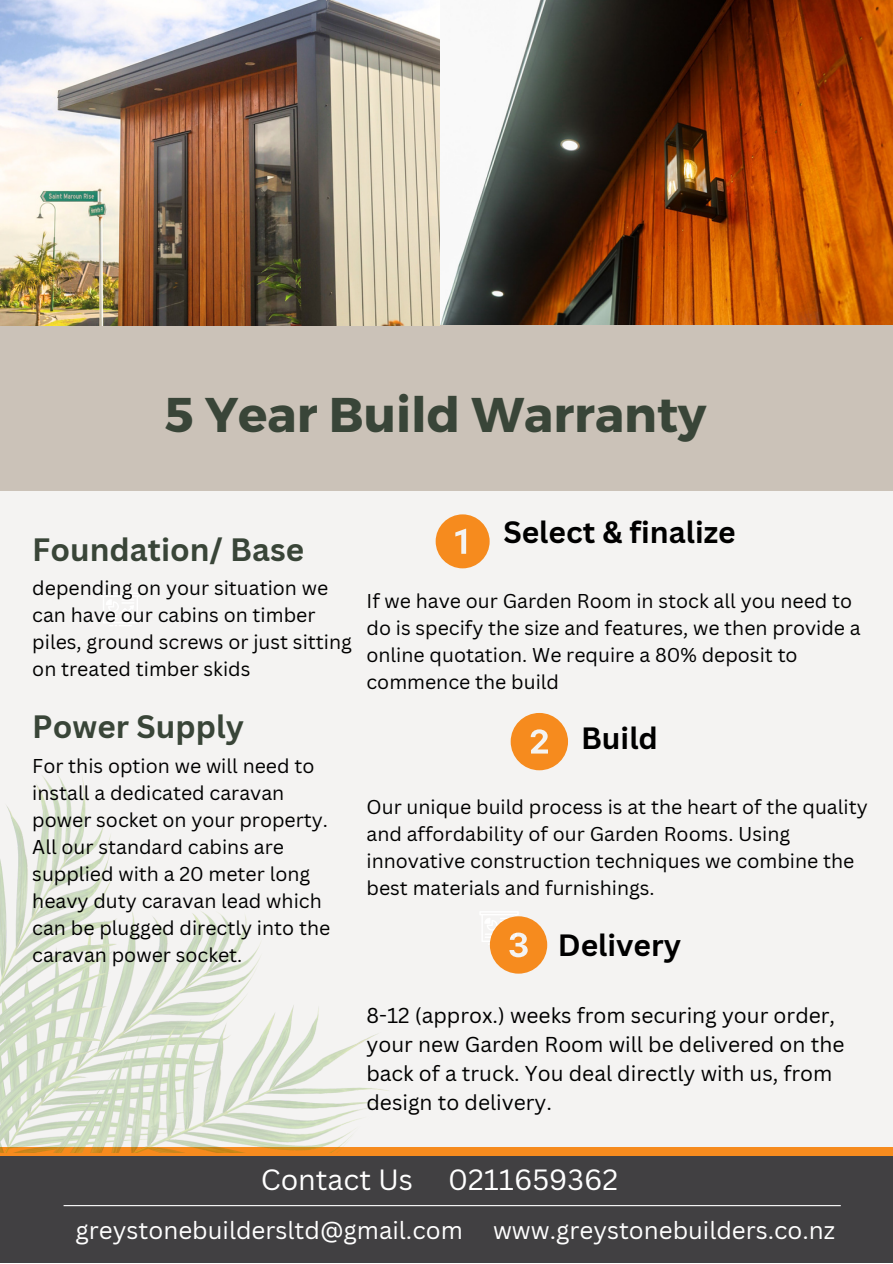
<style>
.page{position:relative;width:893px;height:1264px;background:#fff}
.page>*{position:absolute;margin:0;border:0;box-sizing:border-box;transform-origin:0 0}
.t1{font:700 48.75px "Montserrat";color:#394538}
.t2{font:700 31.5px "Canva Sans";color:#394538}
.t3{font:700 30px "Canva Sans";color:#000}
.t4{font:28.5px "Canva Sans";color:#fff}
.t5{font:24.15px "Canva Sans";color:#fff}
.t6{font:21px/29.2px "Canva Sans";color:#000}
.t7{font:19.5px/27px "Canva Sans";color:#000}
</style>
<div class="page">
<div style="left:0;top:0;width:892px;height:1262px;background:#f4f3f2"></div>
<svg style="left:101px;top:593px;width:39px;height:33px"></svg>
<svg style="left:435px;top:514px;width:54px;height:54px"></svg>
<svg style="left:510px;top:713px;width:58px;height:57px"></svg>
<svg style="left:480px;top:911px;width:67px;height:62px"></svg>
<div style="left:0;top:1148px;width:892px;height:114px;background:#414042"></div>
<div style="left:0;top:1147px;width:892px;height:8px;background:#f68b1e"></div>
<div style="left:0;top:320px;width:892px;height:171px;background:#cbc2b8"></div>
<img style="left:0;top:0;width:892px;height:325px">
<hr style="left:64px;top:1204px;width:776px;height:2px;background:#fff">
<img style="left:0;top:773px;width:388px;height:379px">
<p class="t1" style="left:165px;top:382px;width:543px">5 Year Build Warranty</p>
<p class="t2" style="left:32px;top:527px;width:273px">Foundation/ Base</p>
<p class="t7" style="left:32px;top:574px;width:321px">depending on your situation we can have our cabins on timber piles, ground screws or just sitting on treated timber skids</p>
<p class="t2" style="left:32px;top:704px;width:213px">Power Supply</p>
<p class="t7" style="left:32px;top:751px;width:299px">For this option we will need to install a dedicated caravan power socket on your property.<br>All our standard cabins are supplied with a 20 meter long heavy duty caravan lead which can be plugged directly into the caravan power socket.</p>
<p class="t3" style="left:503px;top:511px;width:234px">Select &amp; finalize</p>
<p class="t7" style="left:366px;top:587px;width:496px">If we have our Garden Room in stock all you need to do is specify the size and features, we then provide a online quotation. We require a 80% deposit to commence the build</p>
<p class="t3" style="left:581px;top:716px;width:78px">Build</p>
<p class="t7" style="left:366px;top:793px;width:502px">Our unique build process is at the heart of the quality and affordability of our Garden Rooms. Using innovative construction techniques we combine the best materials and furnishings.</p>
<p class="t3" style="left:558px;top:924px;width:125px">Delivery</p>
<p class="t6" style="left:366px;top:999px;width:479px">8-12 (approx.) weeks from securing your order, your new Garden Room will be delivered on the back of a truck. You deal directly with us, from design to delivery.</p>
<p class="t4" style="left:261px;top:1159px;width:358px">Contact Us 0211659362</p>
<p class="t5" style="left:76px;top:1212px;width:388px">greystonebuildersltd@gmail.com</p>
<p class="t5" style="left:493px;top:1212px;width:343px">www.greystonebuilders.co.nz</p>
</div>
